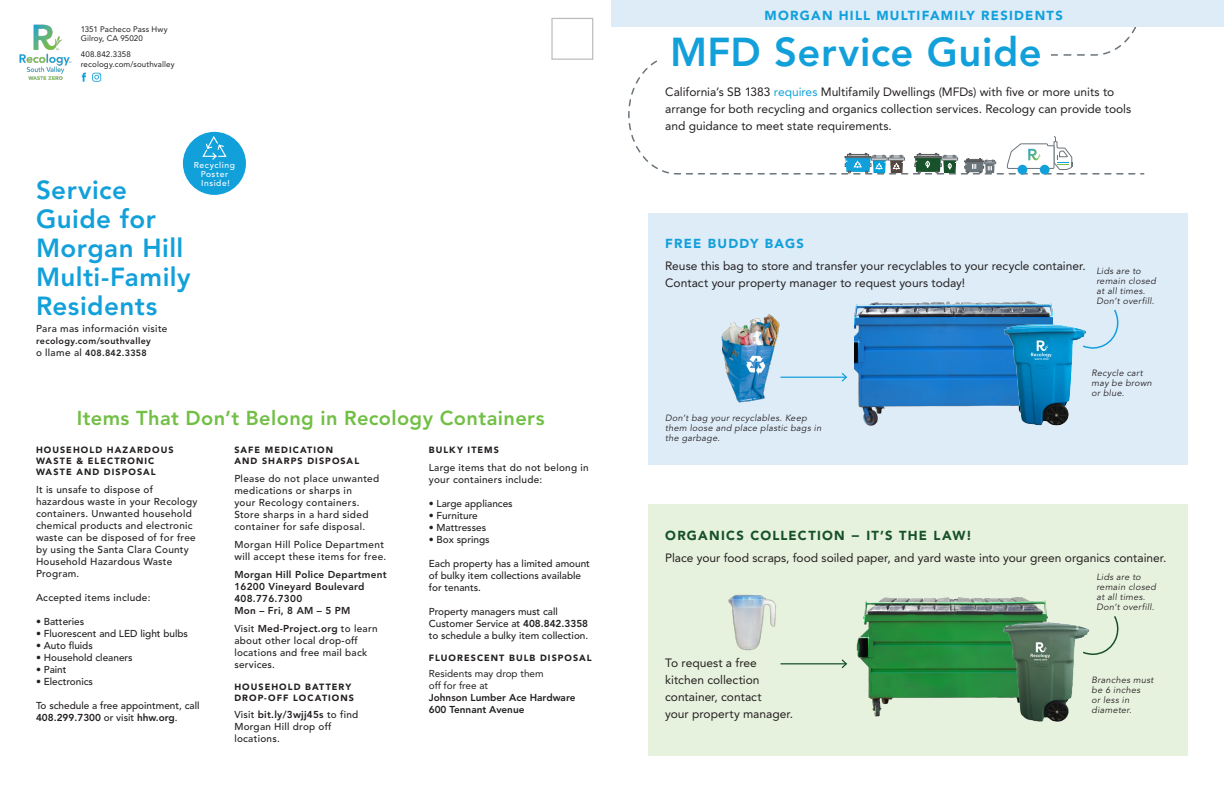
<style>
.page{position:relative;width:1224px;height:792px;background:#fff}
.page>*{position:absolute;margin:0;border:0;box-sizing:border-box;transform-origin:0 0}
.t1{font:800 40px "Avenir LT Std";letter-spacing:.015em;color:#12a0db}
.t2{font:800 26px "Avenir LT Std";letter-spacing:.02em;color:#12a0db}
.Titles_20pt{font:800 20px "Avenir LT Std";letter-spacing:.02em;color:#71bf44}
.Titles_20pt-2{font:900 13px "Avenir LT Std";letter-spacing:.095em;color:#12a0db}
.Titles_20pt-3{font:900 13px "Avenir LT Std";letter-spacing:.095em;color:#16512a}
.Body_Copy_12pt{font:12px "Avenir LT Std";color:#231f20}
.t3{font:500 10px/12px "Avenir LT Pro";letter-spacing:.025em;color:#231f20}
.t4{font:500 10px/12px "Avenir LT Pro";color:#231f20}
.Body_Copy_10pt{font:500 10px/12px "Avenir LT Std";letter-spacing:.035em;color:#231f20}
.t5{font:800 10px "Avenir LT Pro";letter-spacing:.025em;color:#231f20}
.t6{font:800 10px "Avenir LT Pro";color:#231f20}
.t7{font:10px "Avenir LT Pro";color:#231f20}
.Body_Copy_10pt-2{font:italic 9px/10px "Avenir LT Pro";letter-spacing:.035em;color:#231f20}
.Subtitles_All_Caps{font:900 9px/10.8px "Avenir LT Std";letter-spacing:.12em;color:#231f20}
.Body_Copy_10pt-3{font:800 9px "Avenir LT Std";letter-spacing:.04em;color:#231f20}
.t8{font:500 8.5px "Avenir LT Std";letter-spacing:.065em;color:#fff}
.t9{font:8px "Avenir LT Std";letter-spacing:.015em;color:#231f20}
.s1{font-weight:500;font-size:10px}
.s2{font-weight:800}
.s3{color:#12a0db}
</style>
<div class="page">
<div style="left:648px;top:213px;width:540px;height:252px;background:#deecf8"></div>
<div style="left:648px;top:504px;width:540px;height:252px;background:#e7f2de"></div>
<div style="left:183px;top:132px;width:63px;height:63px;background:#12a0db;border-radius:50%"></div>
<svg style="left:202px;top:136px;width:25px;height:24px"></svg>
<div style="left:551px;top:18px;width:42px;height:42px;border:1px solid #babbbe"></div>
<svg style="left:1039px;top:26px;width:105px;height:30px"></svg>
<img style="left:20px;top:24px;width:51px;height:56px">
<div style="left:661px;top:36px;width:390px;height:31px;background:#fff"></div>
<svg style="left:82px;top:73px;width:4px;height:9px"></svg>
<img style="left:722px;top:314px;width:58px;height:89px">
<img style="left:855px;top:301px;width:198px;height:125px">
<img style="left:1004px;top:316px;width:77px;height:110px">
<hr style="left:781px;top:377px;width:65px;height:1px;background:#12a0db">
<svg style="left:840px;top:373px;width:8px;height:9px"></svg>
<svg style="left:1081px;top:309px;width:38px;height:40px"></svg>
<svg style="left:686px;top:136px;width:450px;height:39px"></svg>
<img style="left:856px;top:597px;width:192px;height:120px">
<img style="left:1003px;top:621px;width:78px;height:101px">
<img style="left:728px;top:594px;width:48px;height:57px">
<hr style="left:781px;top:663px;width:65px;height:1px;background:#16512a">
<svg style="left:840px;top:659px;width:8px;height:10px"></svg>
<svg style="left:1081px;top:616px;width:38px;height:39px"></svg>
<svg style="left:92px;top:73px;width:9px;height:9px"></svg>
<div style="left:612px;top:0;width:612px;height:26px;background:#deecf8"></div>
<p class="t9" style="left:81px;top:24px;width:88px">1351 Pacheco Pass Hwy</p>
<p class="t9" style="left:81px;top:34px;width:64px">Gilroy, CA 95020</p>
<p class="t9" style="left:81px;top:50px;width:52px">408.842.3358</p>
<p class="t9" style="left:81px;top:60px;width:95px">recology.com/southvalley</p>
<p class="t8" style="left:194px;top:160px;width:42px">Recycling</p>
<p class="t8" style="left:201px;top:169px;width:29px">Poster</p>
<p class="t8" style="left:201px;top:178px;width:30px">Inside!</p>
<p class="t2" style="left:36px;top:174px;width:93px">Service</p>
<p class="t2" style="left:36px;top:203px;width:121px">Guide for</p>
<p class="t2" style="left:36px;top:233px;width:149px">Morgan Hill</p>
<p class="t2" style="left:36px;top:262px;width:156px">Multi-Family</p>
<p class="t2" style="left:36px;top:291px;width:123px">Residents</p>
<p class="Body_Copy_10pt" style="left:36px;top:323px;width:133px">Para mas información visite</p>
<p class="Body_Copy_10pt-3" style="left:36px;top:336px;width:116px">recology.com/southvalley</p>
<p class="Body_Copy_10pt-3" style="left:36px;top:348px;width:112px"><span class="s1">o llame al</span> 408.842.3358</p>
<p class="Titles_20pt" style="left:77px;top:406px;width:469px">Items That Don’t Belong in Recology Containers</p>
<p class="Subtitles_All_Caps" style="left:234px;top:445px;width:126px">SAFE MEDICATION<br>AND SHARPS DISPOSAL</p>
<p class="Subtitles_All_Caps" style="left:429px;top:445px;width:72px">BULKY ITEMS</p>
<p class="t3" style="left:429px;top:461px;width:161px">Large items that do not belong in your containers include:</p>
<p class="t4" style="left:429px;top:497px;width:85px">• Large appliances</p>
<p class="t4" style="left:429px;top:509px;width:51px">• Furniture</p>
<p class="t4" style="left:429px;top:521px;width:59px">• Mattresses</p>
<p class="t4" style="left:429px;top:533px;width:62px">• Box springs</p>
<p class="t4" style="left:429px;top:557px;width:163px">Each property has a limited amount of bulky item collections available for tenants.</p>
<p class="t4" style="left:429px;top:605px;width:131px">Property managers must call</p>
<p class="t4" style="left:429px;top:617px;width:161px">Customer Service at <span class="s2">408.842.3358 </span>to schedule a bulky item collection.</p>
<p class="Subtitles_All_Caps" style="left:429px;top:653px;width:165px">FLUORESCENT BULB DISPOSAL</p>
<p class="t7" style="left:429px;top:667px;width:116px">Residents may drop them</p>
<p class="t7" style="left:429px;top:679px;width:61px">off for free at</p>
<p class="t6" style="left:429px;top:692px;width:148px">Johnson Lumber Ace Hardware</p>
<p class="t6" style="left:429px;top:704px;width:97px">600 Tennant Avenue</p>
<p class="Subtitles_All_Caps" style="left:36px;top:445px;width:139px">HOUSEHOLD HAZARDOUS<br>WASTE &amp; ELECTRONIC<br>WASTE AND DISPOSAL</p>
<p class="t3" style="left:36px;top:483px;width:119px">It is unsafe to dispose of</p>
<p class="t3" style="left:36px;top:495px;width:163px">hazardous waste in your Recology containers. Unwanted household chemical products and electronic waste can be disposed of for free by using the Santa Clara County<br>Household Hazardous Waste</p>
<p class="t3" style="left:36px;top:567px;width:45px">Program.</p>
<p class="t3" style="left:36px;top:591px;width:116px">Accepted items include:</p>
<p class="t4" style="left:36px;top:615px;width:50px">• Batteries</p>
<p class="t4" style="left:36px;top:627px;width:154px">• Fluorescent and LED light bulbs</p>
<p class="t4" style="left:36px;top:639px;width:58px">• Auto fluids</p>
<p class="t4" style="left:36px;top:651px;width:98px">• Household cleaners</p>
<p class="t3" style="left:36px;top:663px;width:32px">• Paint</p>
<p class="t4" style="left:36px;top:675px;width:59px">• Electronics</p>
<p class="t4" style="left:36px;top:699px;width:165px">To schedule a free appointment, call<br><span class="s2">408.299.7300</span> or visit <span class="s2">hhw.org</span>.</p>
<p class="Body_Copy_10pt" style="left:234px;top:473px;width:146px">Please do not place unwanted medications or sharps in<br>your Recology containers.<br>Store sharps in a hard sided container for safe disposal.</p>
<p class="Body_Copy_10pt" style="left:234px;top:539px;width:153px">Morgan Hill Police Department will accept these items for free.</p>
<p class="t5" style="left:234px;top:569px;width:154px">Morgan Hill Police Department</p>
<p class="t5" style="left:234px;top:581px;width:131px">16200 Vineyard Boulevard</p>
<p class="t5" style="left:234px;top:593px;width:69px">408.776.7300</p>
<p class="t5" style="left:234px;top:605px;width:117px">Mon – Fri, 8 AM – 5 PM</p>
<p class="t3" style="left:234px;top:623px;width:145px">Visit <span class="s2">Med-Project.org</span> to learn about other local drop-off locations and free mail back services.</p>
<p class="Subtitles_All_Caps" style="left:234px;top:681px;width:121px">HOUSEHOLD BATTERY<br>DROP-OFF LOCATIONS</p>
<p class="t3" style="left:234px;top:709px;width:125px">Visit <span class="s2">bit.ly/3wjj45s</span> to find<br>Morgan Hill drop off</p>
<p class="t3" style="left:234px;top:733px;width:47px">locations.</p>
<p class="Titles_20pt-2" style="left:764px;top:8px;width:300px">MORGAN HILL MULTIFAMILY RESIDENTS</p>
<p class="t1" style="left:670px;top:28px;width:373px">MFD Service Guide</p>
<p class="Body_Copy_12pt" style="left:665px;top:84px;width:451px">California’s SB 1383 <span class="s3">requires</span> Multifamily Dwellings (MFDs) with five or more units to</p>
<p class="Body_Copy_12pt" style="left:665px;top:101px;width:468px">arrange for both recycling and organics collection services. Recology can provide tools</p>
<p class="Body_Copy_12pt" style="left:665px;top:118px;width:228px">and guidance to meet state requirements.</p>
<p class="Titles_20pt-2" style="left:665px;top:235px;width:140px">FREE BUDDY BAGS</p>
<p class="Body_Copy_12pt" style="left:665px;top:259px;width:422px">Reuse this bag to store and transfer your recyclables to your recycle container.</p>
<p class="Body_Copy_12pt" style="left:665px;top:276px;width:302px">Contact your property manager to request yours today!</p>
<p class="Body_Copy_10pt-2" style="left:1097px;top:266px;width:46px">Lids are to</p>
<p class="Body_Copy_10pt-2" style="left:1097px;top:276px;width:61px">remain closed</p>
<p class="Body_Copy_10pt-2" style="left:1097px;top:286px;width:50px">at all times.</p>
<p class="Body_Copy_10pt-2" style="left:1097px;top:296px;width:59px">Don’t overfill.</p>
<p class="Body_Copy_10pt-2" style="left:665px;top:413px;width:158px">Don’t bag your recyclables. Keep them loose and place plastic bags in the garbage.</p>
<p class="Titles_20pt-3" style="left:665px;top:527px;width:308px">ORGANICS COLLECTION − IT’S THE LAW!</p>
<p class="Body_Copy_10pt-2" style="left:1092px;top:368px;width:62px">Recycle cart may be brown or blue.</p>
<p class="Body_Copy_12pt" style="left:665px;top:551px;width:503px">Place your food scraps, food soiled paper, and yard waste into your green organics container.</p>
<p class="Body_Copy_12pt" style="left:665px;top:656px;width:93px">To request a free</p>
<p class="Body_Copy_12pt" style="left:665px;top:673px;width:96px">kitchen collection</p>
<p class="Body_Copy_12pt" style="left:665px;top:690px;width:98px">container, contact</p>
<p class="Body_Copy_12pt" style="left:665px;top:707px;width:129px">your property manager.</p>
<p class="Body_Copy_10pt-2" style="left:1097px;top:572px;width:46px">Lids are to</p>
<p class="Body_Copy_10pt-2" style="left:1097px;top:582px;width:61px">remain closed</p>
<p class="Body_Copy_10pt-2" style="left:1097px;top:592px;width:50px">at all times.</p>
<p class="Body_Copy_10pt-2" style="left:1097px;top:602px;width:59px">Don’t overfill.</p>
<p class="Body_Copy_10pt-2" style="left:1092px;top:675px;width:64px">Branches must be 6 inches<br>or less in diameter.</p>
</div>
